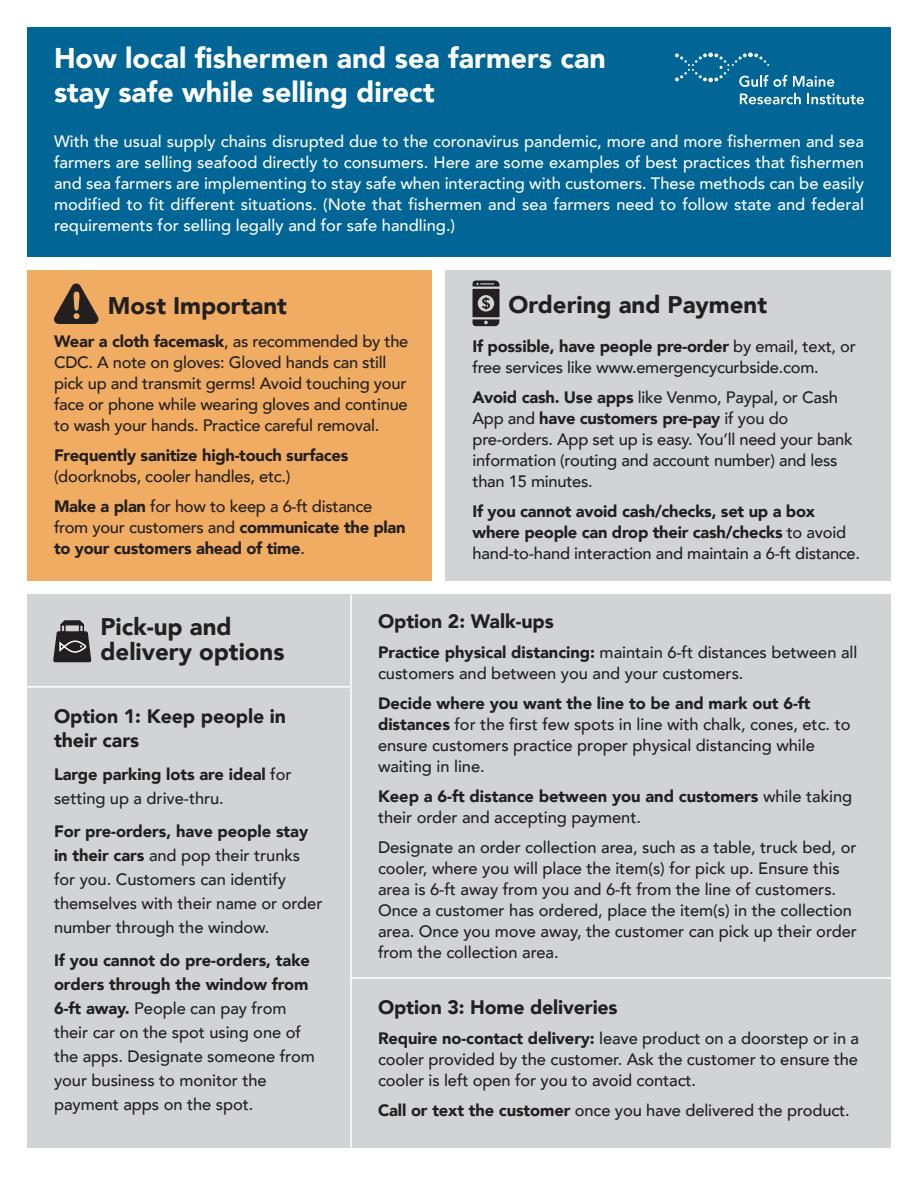
<style>
.page{position:relative;width:918px;height:1188px;background:#fff}
.page>*{position:absolute;margin:0;border:0;box-sizing:border-box;transform-origin:0 0}
.t1{font:900 28.5px/34.2px "Avenir";color:#fff}
.t2{font:900 24px/25.5px "Avenir";color:#231f20}
.t3{font:900 19.5px/24px "Avenir";letter-spacing:-.005em;color:#231f20}
.t4{font:500 16.5px/21px "Avenir";letter-spacing:-.005em;color:#231f20}
.t5{font:500 16.5px/21px "Avenir";color:#fff;text-align:justify}
.t6{font:900 16.5px/21px "Avenir";letter-spacing:-.015em;color:#231f20}
.s1{font-weight:900}
.s2{font-weight:500}
</style>
<div class="page">
<div style="left:27px;top:594px;width:864px;height:554px;background:#d1d3d4"></div>
<div style="left:446px;top:270px;width:445px;height:310px;background:#d1d3d4"></div>
<div style="left:27px;top:270px;width:405px;height:310px;background:#efac62"></div>
<div style="left:27px;top:27px;width:864px;height:229px;background:#016595"></div>
<svg style="left:54px;top:283px;width:45px;height:41px"></svg>
<svg style="left:472px;top:280px;width:28px;height:46px"></svg>
<svg style="left:27px;top:594px;width:325px;height:94px"></svg>
<hr style="left:350px;top:688px;width:2px;height:460px;background:#fff">
<hr style="left:351px;top:977px;width:540px;height:2px;background:#fff">
<svg style="left:740px;top:93px;width:61px;height:11px"></svg>
<svg style="left:807px;top:93px;width:57px;height:11px"></svg>
<svg style="left:793px;top:76px;width:41px;height:11px"></svg>
<svg style="left:675px;top:53px;width:112px;height:34px"></svg>
<h1 class="t1" style="left:54px;top:40px;width:553px">How local fishermen and sea farmers can stay safe while selling direct</h1>
<p class="t5" style="left:54px;top:130px;width:812px">With the usual supply chains disrupted due to the coronavirus pandemic, more and more fishermen and sea farmers are selling seafood directly to consumers. Here are some examples of best practices that fishermen and sea farmers are implementing to stay safe when interacting with customers. These methods can be easily modified to fit different situations. (Note that fishermen and sea farmers need to follow state and federal requirements for selling legally and for safe handling.)</p>
<h2 class="t2" style="left:108px;top:292px;width:180px">Most Important</h2>
<p class="t4" style="left:54px;top:330px;width:356px"><span class="s1">Wear a cloth facemask</span>, as recommended by the CDC. A note on gloves: Gloved hands can still pick up and transmit germs! Avoid touching your face or phone while wearing gloves and continue to wash your hands. Practice careful removal.</p>
<p class="t6" style="left:54px;top:444px;width:296px">Frequently sanitize high-touch surfaces</p>
<p class="t4" style="left:54px;top:460px;width:320px;line-height:30px">(doorknobs, cooler handles, etc.)<br><span class="s1">Make a plan</span> for how to keep a 6-ft distance</p>
<p class="t6" style="left:54px;top:516px;width:353px"><span class="s2">from your customers and</span> communicate the plan to your customers ahead of time<span class="s2">.</span></p>
<h2 class="t2" style="left:508px;top:291px;width:260px">Ordering and Payment</h2>
<p class="t4" style="left:473px;top:335px;width:385px"><span class="s1">If possible, have people pre-order</span> by email, text, or free services like www.emergencycurbside.com.</p>
<p class="t4" style="left:473px;top:386px;width:382px"><span class="s1">Avoid cash. Use apps</span> like Venmo, Paypal, or Cash App and <span class="s1">have customers pre-pay</span> if you do pre-orders. App set up is easy. You’ll need your bank information (routing and account number) and less than 15 minutes.</p>
<p class="t6" style="left:473px;top:500px;width:389px">If you cannot avoid cash/checks, set up a box where people can drop their cash/checks <span class="s2">to avoid hand-to-hand interaction and maintain a 6-ft distance.</span></p>
<h2 class="t2" style="left:100px;top:613px;width:186px">Pick-up and delivery options</h2>
<p class="t3" style="left:54px;top:703px;width:234px">Option 1: Keep people in their cars</p>
<p class="t6" style="left:54px;top:762px;width:239px;line-height:24px">Large parking lots are ideal <span class="s2">for setting up a drive-thru.</span></p>
<p class="t4" style="left:54px;top:818px;width:270px;line-height:24px"><span class="s1">For pre-orders, have people stay in their cars</span> and pop their trunks for you. Customers can identify themselves with their name or order number through the window.</p>
<p class="t4" style="left:54px;top:947px;width:262px;line-height:24px"><span class="s1">If you cannot do pre-orders, take orders through the window from<br>6-ft away.</span> People can pay from their car on the spot using one of the apps. Designate someone from your business to monitor the payment apps on the spot.</p>
<p class="t3" style="left:378px;top:609px;width:177px">Option 2: Walk-ups</p>
<p class="t4" style="left:378px;top:641px;width:481px"><span class="s1">Practice physical distancing:</span> maintain 6-ft distances between all customers and between you and your customers.</p>
<p class="t4" style="left:378px;top:692px;width:474px"><span class="s1">Decide where you want the line to be and mark out 6-ft distances</span> for the first few spots in line with chalk, cones, etc. to ensure customers practice proper physical distancing while waiting in line.</p>
<p class="t4" style="left:378px;top:785px;width:476px"><span class="s1">Keep a 6-ft distance between you and customers</span> while taking their order and accepting payment.</p>
<p class="t4" style="left:378px;top:836px;width:481px">Designate an order collection area, such as a table, truck bed, or cooler, where you will place the item(s) for pick up. Ensure this area is 6-ft away from you and 6-ft from the line of customers.<br>Once a customer has ordered, place the item(s) in the collection area. Once you move away, the customer can pick up their order from the collection area.</p>
<p class="t3" style="left:378px;top:994px;width:241px">Option 3: Home deliveries</p>
<p class="t4" style="left:378px;top:1027px;width:483px;text-align:justify"><span class="s1">Require no-contact delivery:</span> leave product on a doorstep or in a cooler provided by the customer. Ask the customer to ensure the cooler is left open for you to avoid contact.</p>
<p class="t4" style="left:378px;top:1099px;width:473px"><span class="s1">Call or text the customer</span> once you have delivered the product.</p>
</div>
